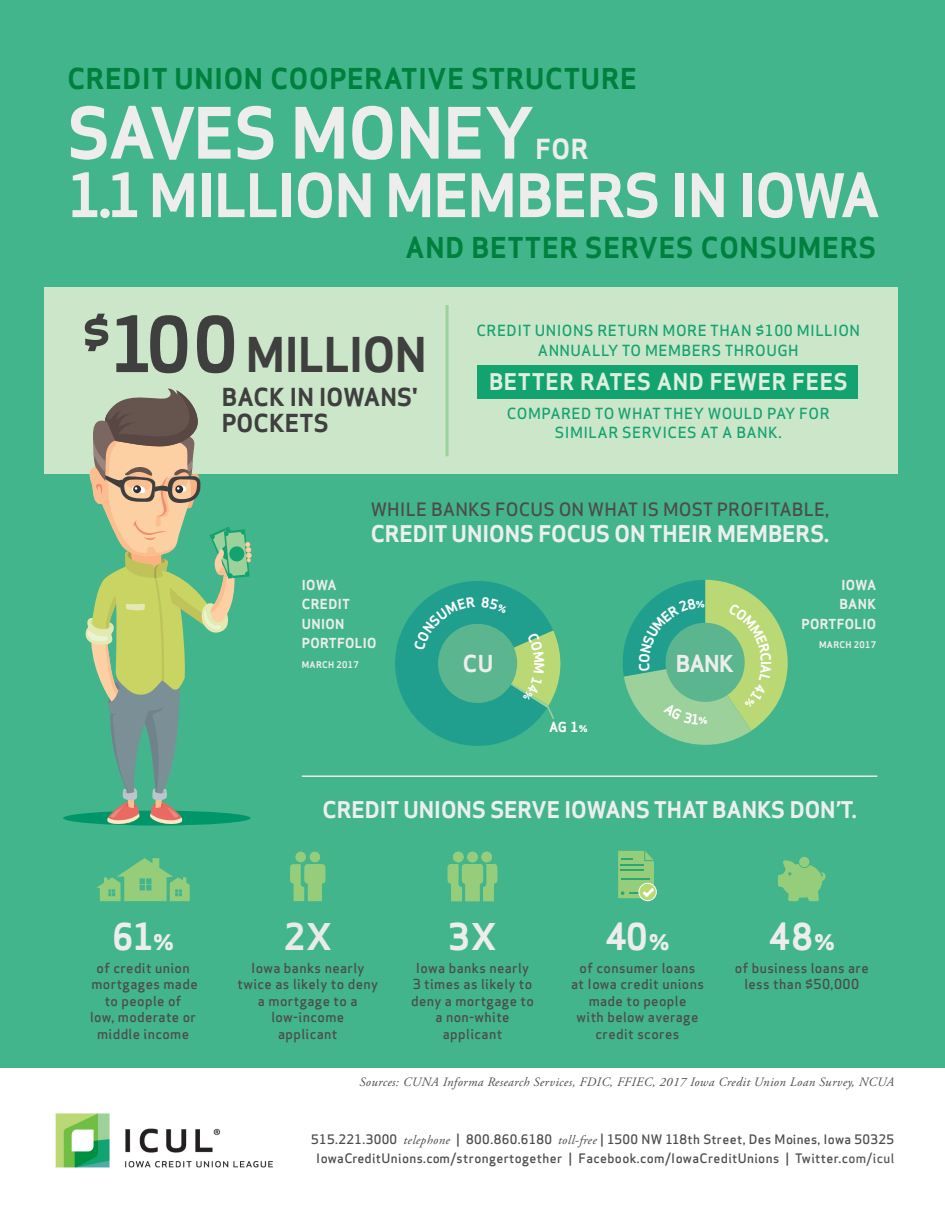
<style>
.page{position:relative;width:945px;height:1215px;background:#fff}
.page>*{position:absolute;margin:0;border:0;box-sizing:border-box;transform-origin:0 0}
.t1{font:700 69px "Apex Sans";color:#ecedec}
.t2{font:700 58.5px "Apex Sans";letter-spacing:-.01em;color:#ecedec}
.t3{font:700 46.8px "Apex Sans";letter-spacing:-.01em;color:#403f3f}
.t4{font:700 36px "Apex Sans";color:#ecedec}
.t5{font:700 36px "Apex Sans";color:#eaeaea}
.t6{font:700 28.05px "Apex Sans";letter-spacing:.03em;color:#00803d}
.t7{font:700 27px "Apex Sans";color:#ecedec}
.t8{font:700 24.15px "Apex Sans";letter-spacing:.01em;color:#403f3f}
.t9{font:700 22.8px "Apex Sans";letter-spacing:-.03em;color:#ecedec}
.t10{font:700 22.5px "Apex Sans";color:#edefef}
.t11{font:700 22.5px "Apex Sans";letter-spacing:.03em;color:#dfefdd}
.t12{font:500 18px "Apex Sans";letter-spacing:.01em;color:#4b4c4d}
.t13{font:500 15px "Apex Sans";letter-spacing:.03em;color:#13a371}
.t14{font:500 13.5px/16.5px "Apex Sans";letter-spacing:.03em;color:#4b4c4d;text-align:center}
.t15{font:700 13.5px "Apex Sans";letter-spacing:.03em;color:#ecedec}
.t16{font:700 13.5px "Apex Sans";color:#fff}
.t17{font:500 12.75px/19.5px "Apex Sans";letter-spacing:.03em;color:#4b4c4d;text-align:center}
.t18{font:italic 12.75px "Adobe Garamond Pro";letter-spacing:.03em;color:#4b4c4d}
.t19{font:700 9px "Apex Sans";letter-spacing:.03em;color:#ecedec}
.s1{font-size:74.25px}
.s2{font-size:9px}
.s3{font-size:21px}
.s4{font-family:"Adobe Garamond Pro";font-weight:400;font-style:italic}
.s5{color:#57585a}
</style>
<div class="page">
<div style="left:0;top:0;width:945px;height:1068px;background:#42b58d"></div>
<div style="left:45px;top:287px;width:853px;height:186px;background:#cce6ca"></div>
<hr style="left:446px;top:305px;width:3px;height:151px;background:#9cd19c">
<hr style="left:302px;top:776px;width:575px;height:1px;background:#ecedec">
<img style="left:55px;top:1113px;width:218px;height:55px">
<div style="left:477px;top:365px;width:381px;height:33px;background:#13a371"></div>
<div style="left:63px;top:811px;width:188px;height:15px;background:#009669;border-radius:50%"></div>
<svg style="left:85px;top:388px;width:167px;height:438px"></svg>
<svg style="left:96px;top:858px;width:94px;height:43px"></svg>
<svg style="left:290px;top:864px;width:35px;height:37px"></svg>
<div style="left:310px;top:852px;width:10px;height:10px;background:#95cd7b;border-radius:50%"></div>
<div style="left:295px;top:852px;width:11px;height:10px;background:#95cd7b;border-radius:50%"></div>
<svg style="left:618px;top:851px;width:39px;height:50px;background:#85c982"></svg>
<svg style="left:778px;top:860px;width:48px;height:41px"></svg>
<div style="left:799px;top:857px;width:10px;height:10px;background:#95cd7b;border-radius:50%"></div>
<svg style="left:448px;top:852px;width:49px;height:49px"></svg>
<div style="left:467px;top:852px;width:11px;height:10px;background:#95cd7b;border-radius:50%"></div>
<div style="left:453px;top:852px;width:11px;height:10px;background:#95cd7b;border-radius:50%"></div>
<div style="left:481px;top:852px;width:11px;height:10px;background:#95cd7b;border-radius:50%"></div>
<svg style="left:395px;top:581px;width:166px;height:165px"></svg>
<svg style="left:622px;top:580px;width:166px;height:165px"></svg>
<p class="t6" style="left:68px;top:60px;width:571px">CREDIT UNION COOPERATIVE STRUCTURE</p>
<p class="t1" style="left:68px;top:89px;width:469px">SAVES MONEY</p>
<p class="t7" style="left:535px;top:131px;width:55px">FOR</p>
<p class="t2" style="left:68px;top:158px;width:814px">1.1 MILLION MEMBERS IN IOWA</p>
<p class="t6" style="left:405px;top:230px;width:472px">AND BETTER SERVES CONSUMERS</p>
<p class="t3" style="left:82px;top:325px;width:347px"><sup>$</sup><span class="s1">100</span> MILLION</p>
<p class="t8" style="left:222px;top:382px;width:197px">BACK IN IOWANS'</p>
<p class="t8" style="left:222px;top:408px;width:108px">POCKETS</p>
<p class="t13" style="left:476px;top:317px;width:385px">CREDIT UNIONS RETURN MORE THAN $100 MILLION</p>
<p class="t13" style="left:538px;top:337px;width:262px">ANNUALLY TO MEMBERS THROUGH</p>
<p class="t11" style="left:489px;top:367px;width:360px">BETTER RATES AND FEWER FEES</p>
<p class="t13" style="left:507px;top:400px;width:324px">COMPARED TO WHAT THEY WOULD PAY FOR</p>
<p class="t13" style="left:555px;top:419px;width:228px">SIMILAR SERVICES AT A BANK.</p>
<p class="t12" style="left:371px;top:493px;width:460px">WHILE BANKS FOCUS ON WHAT IS MOST PROFITABLE,</p>
<p class="t10" style="left:371px;top:519px;width:460px">CREDIT UNIONS FOCUS ON THEIR MEMBERS.</p>
<p class="t15" style="left:302px;top:576px;width:36px">IOWA</p>
<p class="t15" style="left:841px;top:576px;width:36px">IOWA</p>
<p class="t15" style="left:302px;top:596px;width:50px">CREDIT</p>
<p class="t15" style="left:839px;top:596px;width:38px">BANK</p>
<p class="t15" style="left:302px;top:615px;width:44px">UNION</p>
<p class="t15" style="left:802px;top:615px;width:76px">PORTFOLIO</p>
<p class="t19" style="left:819px;top:639px;width:59px">MARCH 2017</p>
<p class="t19" style="left:302px;top:659px;width:59px">MARCH 2017</p>
<p class="t15" style="left:302px;top:635px;width:76px">PORTFOLIO</p>
<p class="t9" style="left:463px;top:649px;width:32px">CU</p>
<p class="t9" style="left:676px;top:649px;width:60px">BANK</p>
<p class="t16" style="left:549px;top:718px;width:40px">AG 1<span class="s2">%</span></p>
<p class="t10" style="left:323px;top:795px;width:536px">CREDIT UNIONS SERVE IOWANS THAT BANKS DON’T.</p>
<p class="t4" style="left:112px;top:914px;width:63px">61<span class="s3">%</span></p>
<p class="t14" style="left:90px;top:958px;width:109px">of credit union mortgages made to people of<br>low, moderate or middle income</p>
<p class="t5" style="left:284px;top:914px;width:49px">2X</p>
<p class="t14" style="left:238px;top:958px;width:142px">Iowa banks nearly twice as likely to deny a mortgage to a low-income<br>applicant</p>
<p class="t4" style="left:449px;top:914px;width:49px">3X</p>
<p class="t14" style="left:411px;top:958px;width:124px">Iowa banks nearly<br>3 times as likely to deny a mortgage to a non-white applicant</p>
<p class="t4" style="left:605px;top:914px;width:66px">40<span class="s3">%</span></p>
<p class="t14" style="left:571px;top:958px;width:134px">of consumer loans<br>at Iowa credit unions made to people<br>with below average credit scores</p>
<p class="t4" style="left:769px;top:914px;width:68px">48<span class="s3">%</span></p>
<p class="t14" style="left:735px;top:958px;width:135px">of business loans are less than $50,000</p>
<p class="t18" style="left:359px;top:1074px;width:536px">Sources: CUNA Informa Research Services, FDIC, FFIEC, 2017 Iowa Credit Union Loan Survey, NCUA</p>
<p class="t17" style="left:311px;top:1128px;width:585px">515.221.3000 <span class="s4">telephone</span> | 800.860.6180 <span class="s4">toll-free</span> | 1500 NW 118th Street, Des Moines, Iowa 50325<br>IowaCreditUnions.com/strongertogether | Facebook.com/IowaCreditUnions | Twitter.c<span class="s5">om/icul</span></p>
</div>
